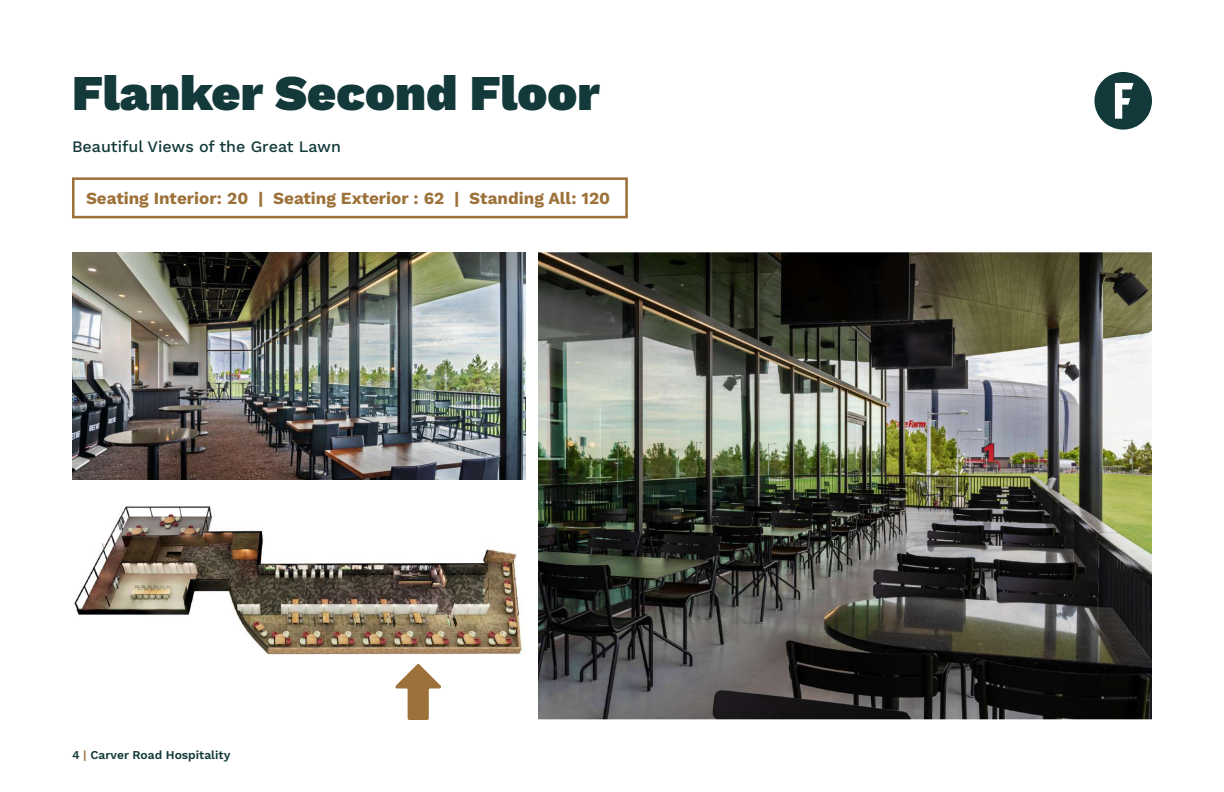
<style>
.page{position:relative;width:1224px;height:792px;background:#fff}
.page>*{position:absolute;margin:0;border:0;box-sizing:border-box;transform-origin:0 0}
.t1{font:900 50px "Work Sans";color:#13393a}
.t2{font:700 17px "Work Sans";color:#9d723a}
.t3{font:500 16px "Work Sans";color:#13393a}
.t4{font:600 12px "Work Sans";color:#13393a}
.s1{color:#9d723a}
</style>
<div class="page">
<div style="left:1094px;top:72px;width:58px;height:58px;background:#13393a;border-radius:50%"></div>
<svg style="left:1115px;top:83px;width:19px;height:36px"></svg>
<div style="left:72px;top:177px;width:556px;height:41px;border:3px solid #9d723a"></div>
<img style="left:74px;top:506px;width:449px;height:149px">
<img style="left:538px;top:252px;width:614px;height:468px">
<img style="left:72px;top:252px;width:454px;height:228px">
<svg style="left:395px;top:664px;width:46px;height:56px"></svg>
<h1 class="t1" style="left:72px;top:64px;width:529px">Flanker Second Floor</h1>
<p class="t3" style="left:72px;top:137px;width:271px">Beautiful Views of the Great Lawn</p>
<p class="t2" style="left:86px;top:189px;width:526px">Seating Interior: 20 | Seating Exterior : 62 | Standing All: 120</p>
<p class="t4" style="left:72px;top:748px;width:160px">4 <span class="s1">|</span> Carver Road Hospitality</p>
</div>
